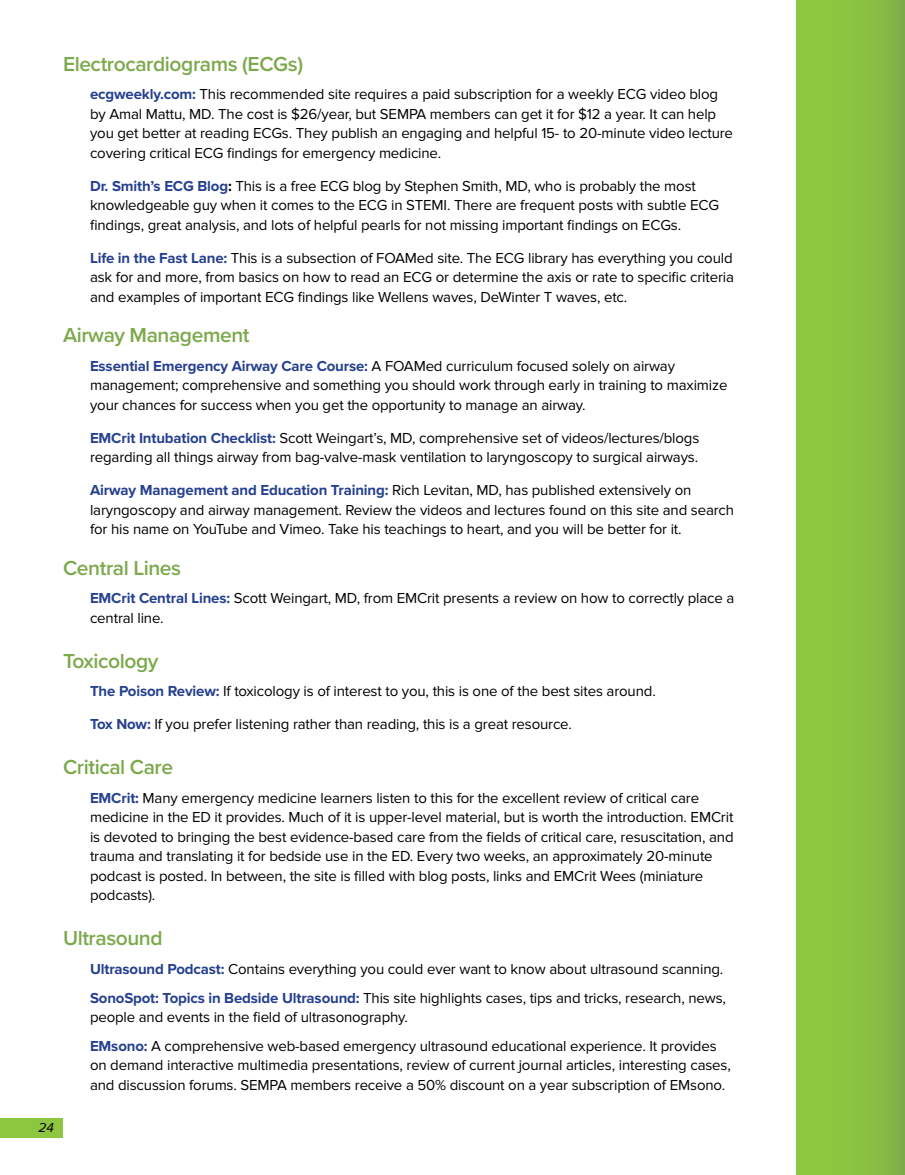
<style>
.page{position:relative;width:905px;height:1175px;background:#fff}
.page>*{position:absolute;margin:0;border:0;box-sizing:border-box;transform-origin:0 0}
.t1{font:600 21px "Proxima Nova";letter-spacing:-.02em;color:#7ca94c}
.t2{font:15px/19.5px "Proxima Nova";letter-spacing:-.01em;color:#000}
.t3{font:italic 13.5px "Proxima Nova";color:#000}
.s1{font-weight:700;color:#25408f}
.s2{font-weight:700}
</style>
<div class="page">
<div style="left:0;top:1118px;width:63px;height:19px;background:#8dc73f"></div>
<div style="left:796px;top:0;width:108px;height:1174px;background:linear-gradient(to right,#90cd3c,#83b547)"></div>
<h1 class="t1" style="left:63px;top:51px;width:242px">Electrocardiograms (ECGs)</h1>
<p class="t2" style="left:90px;top:85px;width:644px"><span class="s1">ecgweekly.com:</span> This recommended site requires a paid subscription for a weekly ECG video blog by Amal Mattu, MD. The cost is $26/year, but SEMPA members can get it for $12 a year. It can help you get better at reading ECGs. They publish an engaging and helpful 15- to 20-minute video lecture covering critical ECG findings for emergency medicine.</p>
<p class="t2" style="left:90px;top:176px;width:630px"><span class="s1">Dr. Smith’s ECG Blog</span><span class="s2">:</span> This is a free ECG blog by Stephen Smith, MD, who is probably the most knowledgeable guy when it comes to the ECG in STEMI. There are frequent posts with subtle ECG findings, great analysis, and lots of helpful pearls for not missing important findings on ECGs.</p>
<p class="t2" style="left:90px;top:248px;width:645px;text-align:justify"><span class="s1">Life in the Fast Lane:</span> This is a subsection of FOAMed site. The ECG library has everything you could ask for and more, from basics on how to read an ECG or determine the axis or rate to specific criteria and examples of important ECG findings like Wellens waves, DeWinter T waves, etc.</p>
<h1 class="t1" style="left:63px;top:323px;width:188px">Airway Management</h1>
<p class="t2" style="left:90px;top:356px;width:639px"><span class="s1">Essential Emergency Airway Care Course:</span> A FOAMed curriculum focused solely on airway management; comprehensive and something you should work through early in training to maximize your chances for success when you get the opportunity to manage an airway.</p>
<p class="t2" style="left:90px;top:428px;width:611px"><span class="s1">EMCrit Intubation Checklist:</span> Scott Weingart’s, MD, comprehensive set of videos/lectures/blogs regarding all things airway from bag-valve-mask ventilation to laryngoscopy to surgical airways.</p>
<p class="t2" style="left:90px;top:481px;width:645px"><span class="s1">Airway Management and Education Training:</span> Rich Levitan, MD, has published extensively on laryngoscopy and airway management. Review the videos and lectures found on this site and search for his name on YouTube and Vimeo. Take his teachings to heart, and you will be better for it.</p>
<h1 class="t1" style="left:63px;top:555px;width:120px">Central Lines</h1>
<p class="t2" style="left:90px;top:589px;width:646px"><span class="s1">EMCrit Central Lines:</span> Scott Weingart, MD, from EMCrit presents a review on how to correctly place a central line.</p>
<h1 class="t1" style="left:63px;top:648px;width:97px">Toxicology</h1>
<p class="t2" style="left:90px;top:682px;width:567px"><span class="s1">The Poison Review:</span> If toxicology is of interest to you, this is one of the best sites around.</p>
<p class="t2" style="left:90px;top:715px;width:483px"><span class="s1">Tox Now:</span> If you prefer listening rather than reading, this is a great resource.</p>
<h1 class="t1" style="left:63px;top:755px;width:112px">Critical Care</h1>
<p class="t2" style="left:90px;top:788px;width:645px"><span class="s1">EMCrit:</span> Many emergency medicine learners listen to this for the excellent review of critical care medicine in the ED it provides. Much of it is upper-level material, but is worth the introduction. EMCrit is devoted to bringing the best evidence-based care from the fields of critical care, resuscitation, and trauma and translating it for bedside use in the ED. Every two weeks, an approximately 20-minute podcast is posted. In between, the site is filled with blog posts, links and EMCrit Wees (miniature podcasts).</p>
<h1 class="t1" style="left:63px;top:926px;width:101px">Ultrasound</h1>
<p class="t2" style="left:90px;top:955px;width:637px;line-height:28.5px"><span class="s1">Ultrasound Podcast:</span> Contains everything you could ever want to know about ultrasound scanning.<br><span class="s1">SonoSpot: Topics in Bedside Ultrasound:</span> This site highlights cases, tips and tricks, research, news,</p>
<p class="t2" style="left:90px;top:1003px;width:628px;line-height:28.5px">people and events in the field of ultrasonography.<br><span class="s1">EMsono:</span> A comprehensive web-based emergency ultrasound educational experience. It provides</p>
<p class="t2" style="left:90px;top:1055px;width:642px">on demand interactive multimedia presentations, review of current journal articles, interesting cases, and discussion forums. SEMPA members receive a 50% discount on a year subscription of EMsono.</p>
<p class="t3" style="left:39px;top:1119px;width:17px">24</p>
</div>
